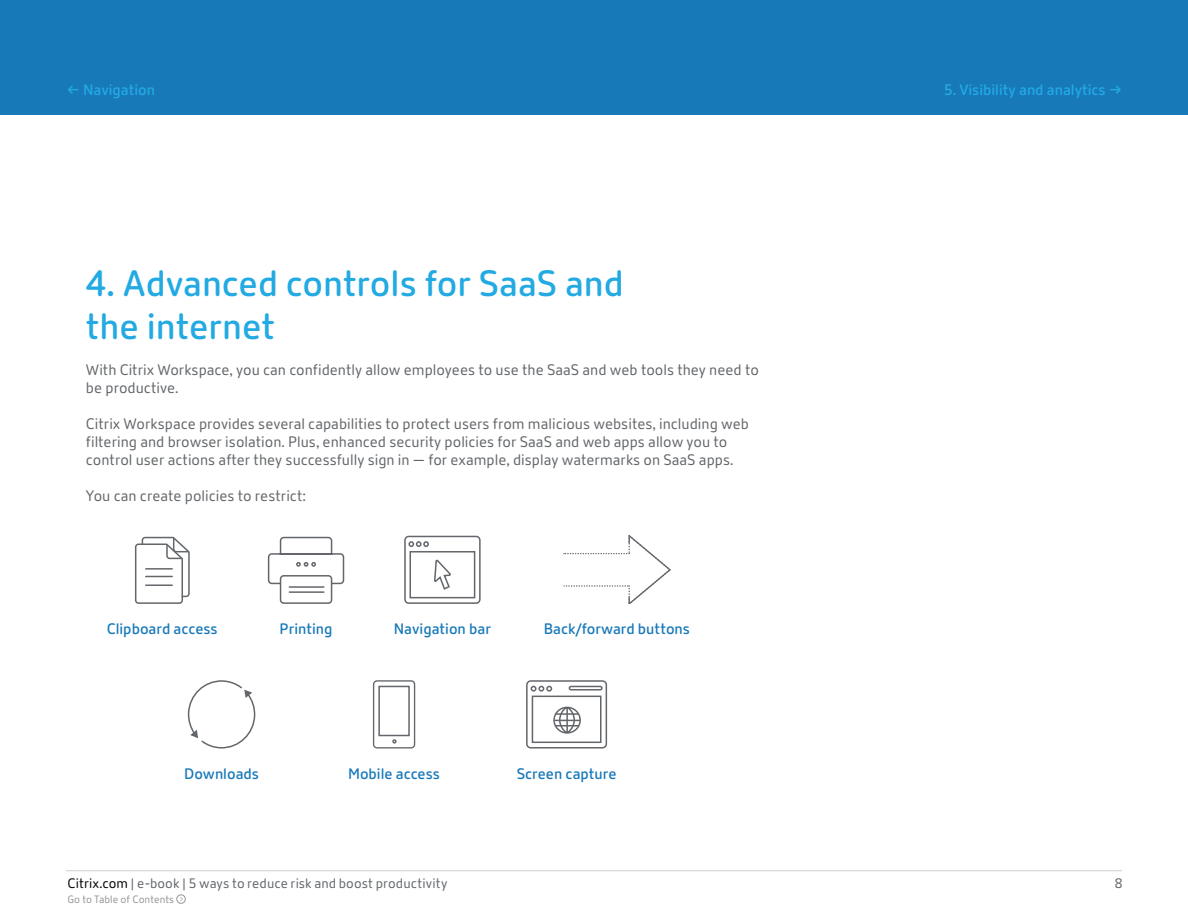
<style>
.page{position:relative;width:1188px;height:918px;background:#fff}
.page>*{position:absolute;margin:0;border:0;box-sizing:border-box;transform-origin:0 0}
.t1{font:600 36px/43.2px "Citrix New Sans";color:#23aae2}
.t2{font:15px/18px "Citrix New Sans";color:#63666a}
.t3{font:600 15px "Citrix New Sans";color:#1879b9}
.t4{font:600 15px "Citrix New Sans";color:#23aae2}
.t5{font:13.5px "Citrix New Sans";letter-spacing:.005em;color:#63666a}
.t6{font:10.5px "Citrix New Sans";color:#939598}
.s1{color:#000}
</style>
<div class="page">
<hr style="left:66px;top:870px;width:1056px;height:1px;background:#d0d0ce">
<div style="left:177px;top:895px;width:9px;height:9px;border:1px solid #939598;border-radius:50%"></div>
<div style="left:0;top:0;width:1188px;height:115px;background:#1879b9"></div>
<svg style="left:187px;top:680px;width:68px;height:69px"></svg>
<svg style="left:373px;top:680px;width:42px;height:69px"></svg>
<svg style="left:526px;top:680px;width:82px;height:69px"></svg>
<svg style="left:135px;top:536px;width:55px;height:68px"></svg>
<svg style="left:267px;top:536px;width:78px;height:68px"></svg>
<hr style="left:289px;top:586px;width:35px;height:2px;background:#63666a">
<hr style="left:289px;top:591px;width:35px;height:2px;background:#63666a">
<svg style="left:404px;top:535px;width:77px;height:69px"></svg>
<svg style="left:564px;top:536px;width:107px;height:68px"></svg>
<p class="t4" style="left:67px;top:81px;width:89px">← Navigation</p>
<p class="t4" style="left:944px;top:81px;width:179px">5. Visibility and analytics →</p>
<h1 class="t1" style="left:86px;top:262px;width:539px">4. Advanced controls for SaaS and the internet</h1>
<p class="t2" style="left:86px;top:361px;width:674px">With Citrix Workspace, you can confidently allow employees to use the SaaS and web tools they need to be productive.</p>
<p class="t2" style="left:86px;top:415px;width:665px">Citrix Workspace provides several capabilities to protect users from malicious websites, including web filtering and browser isolation. Plus, enhanced security policies for SaaS and web apps allow you to control user actions after they successfully sign in — for example, display watermarks on SaaS apps.</p>
<p class="t2" style="left:86px;top:487px;width:222px">You can create policies to restrict:</p>
<p class="t3" style="left:107px;top:620px;width:113px">Clipboard access</p>
<p class="t3" style="left:280px;top:620px;width:54px">Printing</p>
<p class="t3" style="left:394px;top:620px;width:99px">Navigation bar</p>
<p class="t3" style="left:544px;top:620px;width:148px">Back/forward buttons</p>
<p class="t3" style="left:184px;top:765px;width:76px">Downloads</p>
<p class="t3" style="left:348px;top:765px;width:94px">Mobile access</p>
<p class="t3" style="left:517px;top:765px;width:101px">Screen capture</p>
<p class="t5" style="left:68px;top:875px;width:381px"><span class="s1">Citrix.com</span> | e-book | 5 ways to reduce risk and boost productivity</p>
<p class="t5" style="left:1115px;top:875px;width:9px">8</p>
<p class="t6" style="left:68px;top:893px;width:108px">Go to Table of Contents</p>
</div>
